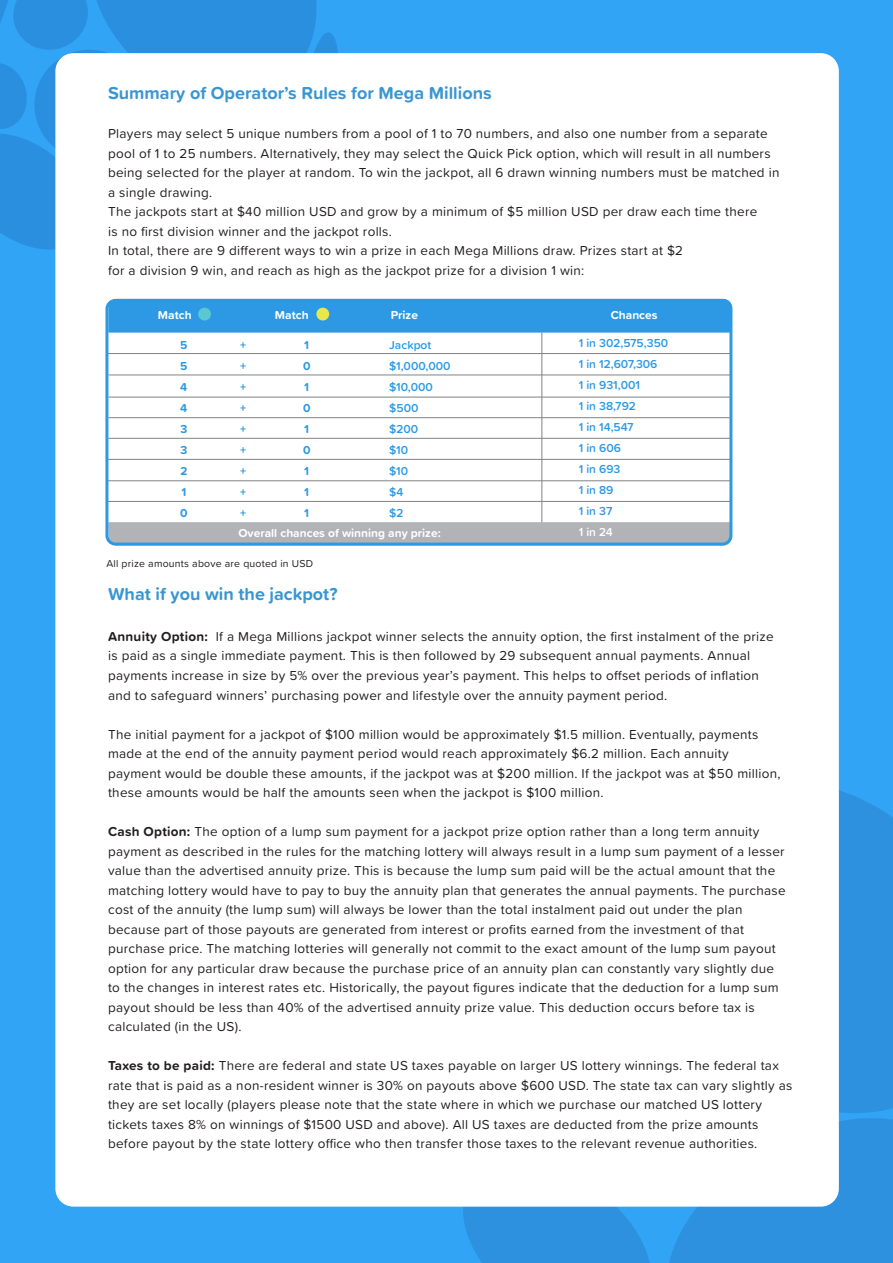
<style>
.page{position:relative;width:893px;height:1263px;background:#31a4f5}
.page>*{position:absolute;margin:0;border:0;box-sizing:border-box;transform-origin:0 0}
.t1{font:700 18px "Proxima Soft";color:#3a96d1}
.t2{font:13.5px/19.5px "Proxima Soft";letter-spacing:.02em;color:#231f20}
.t3{font:600 12px "Proxima Soft";color:#2d99e4}
.t4{font:700 12px "Proxima Soft";color:#fff}
.t5{font:700 12px "Proxima Soft";color:#2d99e4}
.t6{font:600 12px "Proxima Soft";color:#fff}
.t7{font:10.5px "Proxima Soft";letter-spacing:.02em;color:#231f20}
.s1{font-weight:700}
</style>
<div class="page">
<svg style="left:399px;top:790px;width:494px;height:473px;background:#2f94e2"></svg>
<svg style="left:0;top:0;width:338px;height:250px"></svg>
<div style="left:55px;top:53px;width:784px;height:1153px;background:#fff;border-radius:18px"></div>
<div style="left:109px;top:299px;width:623px;height:34px;background:#2d99e4"></div>
<div style="left:109px;top:522px;width:623px;height:20px;background:#b2b3b7"></div>
<hr style="left:541px;top:333px;width:1px;height:189px;background:#808285">
<hr style="left:108px;top:353px;width:622px;height:1px;background:#808285">
<hr style="left:109px;top:375px;width:622px;height:1px;background:#808285">
<hr style="left:109px;top:397px;width:622px;height:1px;background:#808285">
<hr style="left:109px;top:417px;width:622px;height:1px;background:#808285">
<hr style="left:109px;top:438px;width:622px;height:1px;background:#808285">
<hr style="left:107px;top:459px;width:623px;height:1px;background:#808285">
<hr style="left:107px;top:480px;width:624px;height:1px;background:#808285">
<hr style="left:107px;top:501px;width:624px;height:1px;background:#808285">
<div style="left:105px;top:299px;width:627px;height:247px;border:3px solid #2d99e4;border-radius:9px"></div>
<div style="left:198px;top:308px;width:13px;height:12px;background:#5bc7d2;border-radius:50%"></div>
<div style="left:316px;top:308px;width:13px;height:12px;background:#e9e74a;border-radius:50%"></div>
<p class="t1" style="left:108px;top:80px;width:385px">Summary of Operator’s Rules for Mega Millions</p>
<p class="t2" style="left:108px;top:123px;width:673px">Players may select 5 unique numbers from a pool of 1 to 70 numbers, and also one number from a separate pool of 1 to 25 numbers. Alternatively, they may select the Quick Pick option, which will result in all numbers being selected for the player at random. To win the jackpot, all 6 drawn winning numbers must be matched in a single drawing.</p>
<p class="t2" style="left:108px;top:201px;width:651px">The jackpots start at $40 million USD and grow by a minimum of $5 million USD per draw each time there</p>
<p class="t2" style="left:108px;top:221px;width:285px">is no first division winner and the jackpot rolls.</p>
<p class="t2" style="left:108px;top:240px;width:577px">In total, there are 9 different ways to win a prize in each Mega Millions draw. Prizes start at $2</p>
<p class="t2" style="left:108px;top:260px;width:478px">for a division 9 win, and reach as high as the jackpot prize for a division 1 win:</p>
<p class="t4" style="left:158px;top:306px;width:35px">Match</p>
<p class="t4" style="left:275px;top:306px;width:35px">Match</p>
<p class="t4" style="left:391px;top:306px;width:29px">Prize</p>
<p class="t4" style="left:611px;top:306px;width:48px">Chances</p>
<p class="t5" style="left:180px;top:336px;width:9px">5</p>
<p class="t5" style="left:180px;top:357px;width:9px">5</p>
<p class="t5" style="left:180px;top:378px;width:9px">4</p>
<p class="t5" style="left:180px;top:399px;width:9px">4</p>
<p class="t5" style="left:180px;top:420px;width:8px">3</p>
<p class="t5" style="left:180px;top:441px;width:8px">3</p>
<p class="t5" style="left:180px;top:462px;width:9px">2</p>
<p class="t5" style="left:181px;top:483px;width:6px">1</p>
<p class="t5" style="left:180px;top:504px;width:9px">0</p>
<p class="t5" style="left:304px;top:336px;width:6px">1</p>
<p class="t5" style="left:303px;top:357px;width:9px">0</p>
<p class="t5" style="left:304px;top:378px;width:6px">1</p>
<p class="t5" style="left:303px;top:399px;width:9px">0</p>
<p class="t5" style="left:304px;top:420px;width:6px">1</p>
<p class="t5" style="left:303px;top:441px;width:9px">0</p>
<p class="t5" style="left:304px;top:462px;width:6px">1</p>
<p class="t5" style="left:304px;top:483px;width:6px">1</p>
<p class="t5" style="left:304px;top:504px;width:6px">1</p>
<p class="t3" style="left:389px;top:336px;width:44px">Jackpot</p>
<p class="t3" style="left:389px;top:357px;width:63px">$1,000,000</p>
<p class="t3" style="left:389px;top:378px;width:45px">$10,000</p>
<p class="t3" style="left:389px;top:399px;width:31px">$500</p>
<p class="t3" style="left:389px;top:420px;width:30px">$200</p>
<p class="t3" style="left:389px;top:441px;width:20px">$10</p>
<p class="t3" style="left:389px;top:462px;width:20px">$10</p>
<p class="t3" style="left:389px;top:483px;width:16px">$4</p>
<p class="t3" style="left:389px;top:504px;width:16px">$2</p>
<p class="t5" style="left:240px;top:336px;width:8px">+</p>
<p class="t5" style="left:240px;top:357px;width:8px">+</p>
<p class="t5" style="left:240px;top:378px;width:8px">+</p>
<p class="t5" style="left:240px;top:399px;width:8px">+</p>
<p class="t5" style="left:240px;top:420px;width:8px">+</p>
<p class="t5" style="left:240px;top:441px;width:8px">+</p>
<p class="t5" style="left:240px;top:462px;width:8px">+</p>
<p class="t5" style="left:240px;top:483px;width:8px">+</p>
<p class="t5" style="left:240px;top:504px;width:8px">+</p>
<p class="t4" style="left:238px;top:524px;width:204px">Overall chances of winning any prize:</p>
<p class="t7" style="left:106px;top:555px;width:208px">All prize amounts above are quoted in USD</p>
<p class="t3" style="left:579px;top:334px;width:91px">1 in 302,575,350</p>
<p class="t3" style="left:579px;top:355px;width:80px">1 in 12,607,306</p>
<p class="t3" style="left:579px;top:376px;width:63px">1 in 931,001</p>
<p class="t3" style="left:579px;top:397px;width:59px">1 in 38,792</p>
<p class="t3" style="left:579px;top:418px;width:56px">1 in 14,547</p>
<p class="t3" style="left:579px;top:439px;width:44px">1 in 606</p>
<p class="t3" style="left:579px;top:460px;width:43px">1 in 693</p>
<p class="t3" style="left:579px;top:481px;width:36px">1 in 89</p>
<p class="t3" style="left:579px;top:502px;width:35px">1 in 37</p>
<p class="t6" style="left:579px;top:523px;width:36px">1 in 24</p>
<p class="t1" style="left:108px;top:580px;width:231px">What if you win the jackpot?</p>
<p class="t2" style="left:108px;top:626px;width:667px"><span class="s1">Annuity Option:</span> If a Mega Millions jackpot winner selects the annuity option, the first instalment of the prize</p>
<p class="t2" style="left:108px;top:645px;width:644px">is paid as a single immediate payment. This is then followed by 29 subsequent annual payments. Annual</p>
<p class="t2" style="left:108px;top:665px;width:652px">payments increase in size by 5% over the previous year’s payment. This helps to offset periods of inflation</p>
<p class="t2" style="left:108px;top:684px;width:561px">and to safeguard winners’ purchasing power and lifestyle over the annuity payment period.</p>
<p class="t2" style="left:108px;top:723px;width:652px">The initial payment for a jackpot of $100 million would be approximately $1.5 million. Eventually, payments made at the end of the annuity payment period would reach approximately $6.2 million. Each annuity</p>
<p class="t2" style="left:108px;top:762px;width:674px">payment would be double these amounts, if the jackpot was at $200 million. If the jackpot was at $50 million, these amounts would be half the amounts seen when the jackpot is $100 million.</p>
<p class="t2" style="left:108px;top:821px;width:679px"><span class="s1">Cash Option:</span> The option of a lump sum payment for a jackpot prize option rather than a long term annuity payment as described in the rules for the matching lottery will always result in a lump sum payment of a lesser value than the advertised annuity prize. This is because the lump sum paid will be the actual amount that the matching lottery would have to pay to buy the annuity plan that generates the annual payments. The purchase cost of the annuity (the lump sum) will always be lower than the total instalment paid out under the plan</p>
<p class="t2" style="left:108px;top:918px;width:672px">because part of those payouts are generated from interest or profits earned from the investment of that purchase price. The matching lotteries will generally not commit to the exact amount of the lump sum payout option for any particular draw because the purchase price of an annuity plan can constantly vary slightly due to the changes in interest rates etc. Historically, the payout figures indicate that the deduction for a lump sum payout should be less than 40% of the advertised annuity prize value. This deduction occurs before tax is</p>
<p class="t2" style="left:108px;top:1016px;width:135px">calculated (in the US).</p>
<p class="t2" style="left:108px;top:1055px;width:686px"><span class="s1">Taxes to be paid:</span> There are federal and state US taxes payable on larger US lottery winnings. The federal tax rate that is paid as a non-resident winner is 30% on payouts above $600 USD. The state tax can vary slightly as they are set locally (players please note that the state where in which we purchase our matched US lottery</p>
<p class="t2" style="left:108px;top:1113px;width:652px">tickets taxes 8% on winnings of $1500 USD and above). All US taxes are deducted from the prize amounts</p>
<p class="t2" style="left:108px;top:1133px;width:651px">before payout by the state lottery office who then transfer those taxes to the relevant revenue authorities.</p>
</div>
